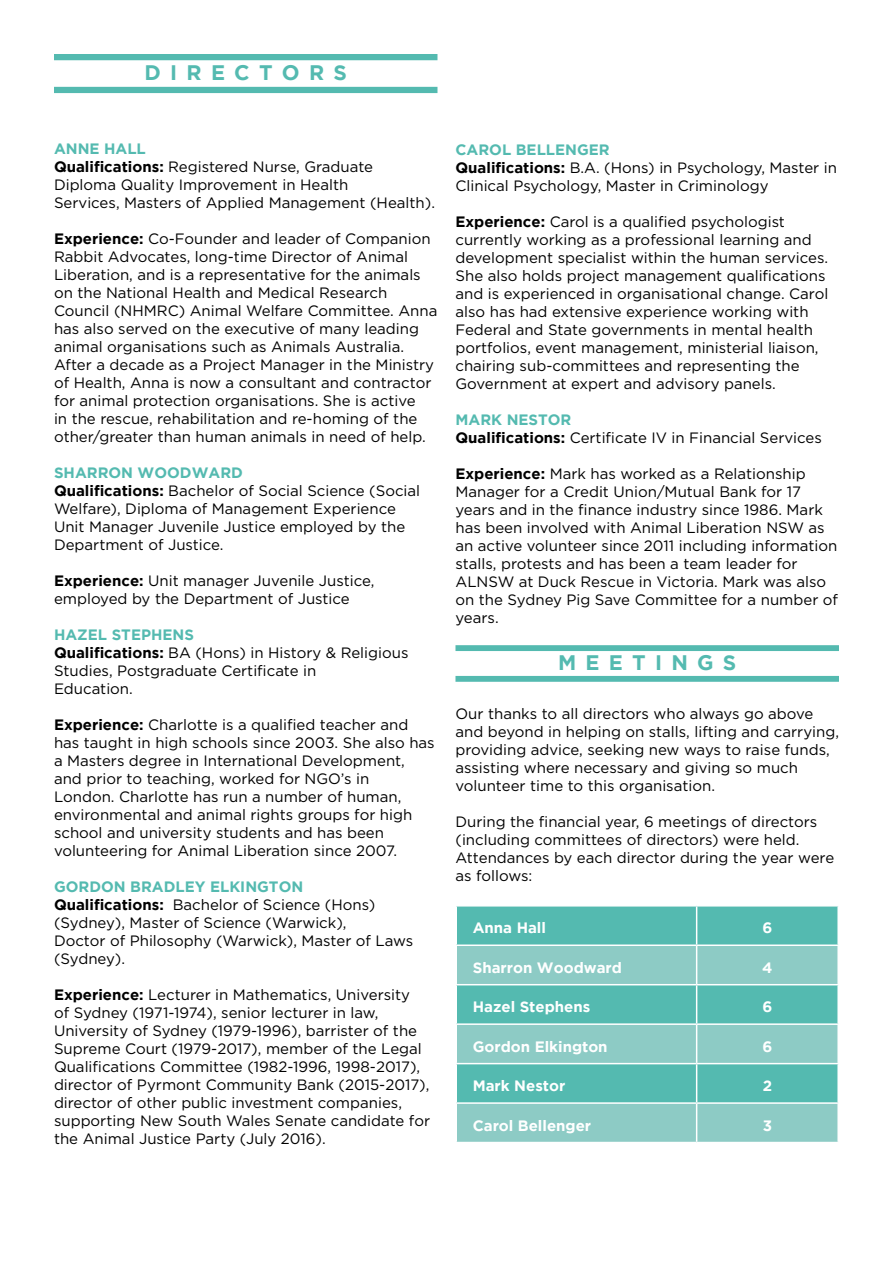
<style>
.page{position:relative;width:893px;height:1263px;background:#fff}
.page>*{position:absolute;margin:0;border:0;box-sizing:border-box;transform-origin:0 0}
.t1{font:700 21px "Gotham";letter-spacing:.44em;color:#54bab0}
.t2{font:15px/18px "Gotham";color:#000}
.t3{font:700 15px "Gotham";color:#fff}
.s1{font-weight:700;color:#54bab0}
.s2{font-weight:700}
</style>
<div class="page">
<div style="left:54px;top:87px;width:383px;height:6px;background:#54bab0"></div>
<div style="left:54px;top:54px;width:383px;height:6px;background:#54bab0"></div>
<div style="left:457px;top:906px;width:380px;height:38px;background:#54bab0"></div>
<svg style="left:457px;top:946px;width:380px;height:196px;background:#77c4bd"></svg>
<hr style="left:696px;top:906px;width:1px;height:38px;background:#fff">
<hr style="left:696px;top:946px;width:1px;height:38px;background:#fff">
<hr style="left:455px;top:984px;width:242px;height:1px;background:#fff">
<hr style="left:697px;top:984px;width:142px;height:1px;background:#fff">
<hr style="left:696px;top:985px;width:1px;height:38px;background:#fff">
<hr style="left:455px;top:1023px;width:242px;height:2px;background:#fff">
<hr style="left:697px;top:1023px;width:142px;height:2px;background:#fff">
<hr style="left:696px;top:1025px;width:1px;height:38px;background:#fff">
<hr style="left:455px;top:1063px;width:242px;height:1px;background:#fff">
<hr style="left:697px;top:1063px;width:142px;height:1px;background:#fff">
<hr style="left:696px;top:1064px;width:1px;height:38px;background:#fff">
<hr style="left:455px;top:1102px;width:242px;height:2px;background:#fff">
<hr style="left:697px;top:1102px;width:142px;height:2px;background:#fff">
<hr style="left:696px;top:1104px;width:1px;height:38px;background:#fff">
<svg style="left:455px;top:676px;width:384px;height:6px;background:#5abcb2"></svg>
<svg style="left:455px;top:645px;width:384px;height:6px;background:#59bcb2"></svg>
<h1 class="t1" style="left:145px;top:61px;width:204px">DIRECTORS</h1>
<p class="t2" style="left:54px;top:139px;width:382px"><span class="s1">ANNE HALL<br></span><span class="s2">Qualifications:</span> Registered Nurse, Graduate Diploma Quality Improvement in Health<br>Services, Masters of Applied Management (Health).</p>
<p class="t2" style="left:54px;top:229px;width:385px"><span class="s2">Experience:</span> Co-Founder and leader of Companion Rabbit Advocates, long-time Director of Animal Liberation, and is a representative for the animals on the National Health and Medical Research Council (NHMRC) Animal Welfare Committee. Anna has also served on the executive of many leading animal organisations such as Animals Australia.<br>After a decade as a Project Manager in the Ministry of Health, Anna is now a consultant and contractor for animal protection organisations. She is active<br>in the rescue, rehabilitation and re-homing of the other/greater than human animals in need of help.</p>
<p class="t2" style="left:54px;top:463px;width:368px"><span class="s1">SHARRON WOODWARD<br></span><span class="s2">Qualifications:</span> Bachelor of Social Science (Social Welfare), Diploma of Management Experience Unit Manager Juvenile Justice employed by the Department of Justice.</p>
<p class="t2" style="left:54px;top:571px;width:322px"><span class="s2">Experience:</span> Unit manager Juvenile Justice, employed by the Department of Justice</p>
<p class="t2" style="left:54px;top:625px;width:356px"><span class="s1">HAZEL STEPHENS<br></span><span class="s2">Qualifications:</span> BA (Hons) in History &amp; Religious<br>Studies, Postgraduate Certificate in<br>Education.</p>
<p class="t2" style="left:54px;top:715px;width:382px"><span class="s2">Experience:</span> Charlotte is a qualified teacher and has taught in high schools since 2003. She also has a Masters degree in International Development, and prior to teaching, worked for NGO’s in<br>London. Charlotte has run a number of human, environmental and animal rights groups for high school and university students and has been volunteering for Animal Liberation since 2007.</p>
<p class="t2" style="left:54px;top:877px;width:361px"><span class="s1">GORDON BRADLEY ELKINGTON </span><span class="s2">Qualifications:</span> Bachelor of Science (Hons) (Sydney), Master of Science (Warwick),<br>Doctor of Philosophy (Warwick), Master of Laws (Sydney).</p>
<p class="t2" style="left:54px;top:985px;width:378px"><span class="s2">Experience:</span> Lecturer in Mathematics, University<br>of Sydney (1971-1974), senior lecturer in law, University of Sydney (1979-1996), barrister of the Supreme Court (1979-2017), member of the Legal Qualifications Committee (1982-1996, 1998-2017), director of Pyrmont Community Bank (2015-2017), director of other public investment companies, supporting New South Wales Senate candidate for the Animal Justice Party (July 2016).</p>
<p class="t2" style="left:455px;top:140px;width:383px"><span class="s1">CAROL BELLENGER<br></span><span class="s2">Qualifications:</span> B.A. (Hons) in Psychology, Master in<br>Clinical Psychology, Master in Criminology</p>
<p class="t2" style="left:455px;top:212px;width:374px"><span class="s2">Experience:</span> Carol is a qualified psychologist currently working as a professional learning and development specialist within the human services.<br>She also holds project management qualifications and is experienced in organisational change. Carol also has had extensive experience working with Federal and State governments in mental health portfolios, event management, ministerial liaison, chairing sub-committees and representing the Government at expert and advisory panels.</p>
<p class="t2" style="left:455px;top:410px;width:368px"><span class="s1">MARK NESTOR<br></span><span class="s2">Qualifications:</span> Certificate IV in Financial Services</p>
<p class="t2" style="left:455px;top:464px;width:384px"><span class="s2">Experience:</span> Mark has worked as a Relationship Manager for a Credit Union/Mutual Bank for 17 years and in the finance industry since 1986. Mark has been involved with Animal Liberation NSW as an active volunteer since 2011 including information stalls, protests and has been a team leader for ALNSW at Duck Rescue in Victoria. Mark was also on the Sydney Pig Save Committee for a number of years.</p>
<h1 class="t1" style="left:558px;top:651px;width:180px">MEETINGS</h1>
<p class="t2" style="left:455px;top:704px;width:385px">Our thanks to all directors who always go above and beyond in helping on stalls, lifting and carrying, providing advice, seeking new ways to raise funds, assisting where necessary and giving so much volunteer time to this organisation.</p>
<p class="t2" style="left:455px;top:812px;width:380px">During the financial year, 6 meetings of directors (including committees of directors) were held.<br>Attendances by each director during the year were as follows:</p>
<p class="t3" style="left:473px;top:919px;width:75px">Anna Hall</p>
<p class="t3" style="left:762px;top:919px;width:11px">6</p>
<p class="t3" style="left:473px;top:959px;width:151px">Sharron Woodward</p>
<p class="t3" style="left:762px;top:959px;width:12px">4</p>
<p class="t3" style="left:473px;top:998px;width:119px">Hazel Stephens</p>
<p class="t3" style="left:762px;top:998px;width:11px">6</p>
<p class="t3" style="left:473px;top:1038px;width:136px">Gordon Elkington</p>
<p class="t3" style="left:762px;top:1038px;width:11px">6</p>
<p class="t3" style="left:473px;top:1077px;width:94px">Mark Nestor</p>
<p class="t3" style="left:763px;top:1077px;width:11px">2</p>
<p class="t3" style="left:473px;top:1116px;width:120px">Carol Bellenger</p>
<p class="t3" style="left:763px;top:1116px;width:11px">3</p>
</div>
